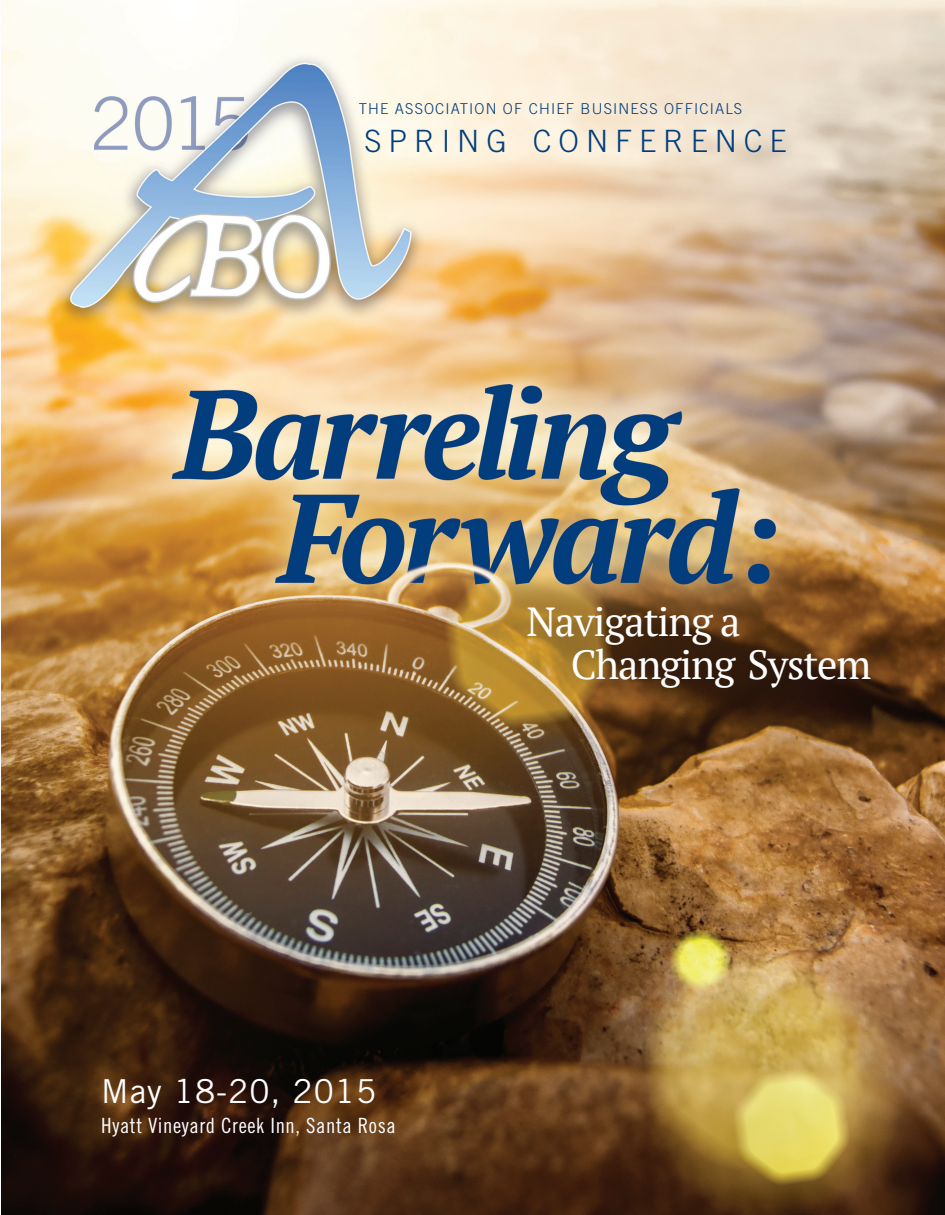
<style>
.page{position:relative;width:945px;height:1215px;background:#fff}
.page>*{position:absolute;margin:0;border:0;box-sizing:border-box;transform-origin:0 0}
.t1{font:40.5px/43.5px "PT Serif";letter-spacing:-.03em;color:#fff}
.t2{font:33px "Trade Gothic";letter-spacing:.03em;color:#fff}
.t3{font:300 30.75px "Trade Gothic";letter-spacing:.225em;color:#013d7d}
.t4{font:21px "Trade Gothic Cond Eighteen";letter-spacing:.03em;color:#fff}
.t5{font:300 15px "Trade Gothic";letter-spacing:.075em;color:#013d7d}
</style>
<div class="page">
<img style="left:2px;top:0;width:943px;height:1215px">
<p class="t5" style="left:359px;top:100px;width:385px">THE ASSOCIATION OF CHIEF BUSINESS OFFICIALS</p>
<h3 class="t3" style="left:364px;top:123px;width:424px">SPRING CONFERENCE</h3>
<h1 class="t1" style="left:571px;top:599px;width:302px;text-indent:-44px">Navigating a<br>Changing System</h1>
<h2 class="t2" style="left:101px;top:1071px;width:276px">May 18-20, 2015</h2>
<h3 class="t4" style="left:101px;top:1113px;width:296px">Hyatt Vineyard Creek Inn, Santa Rosa</h3>
</div>
